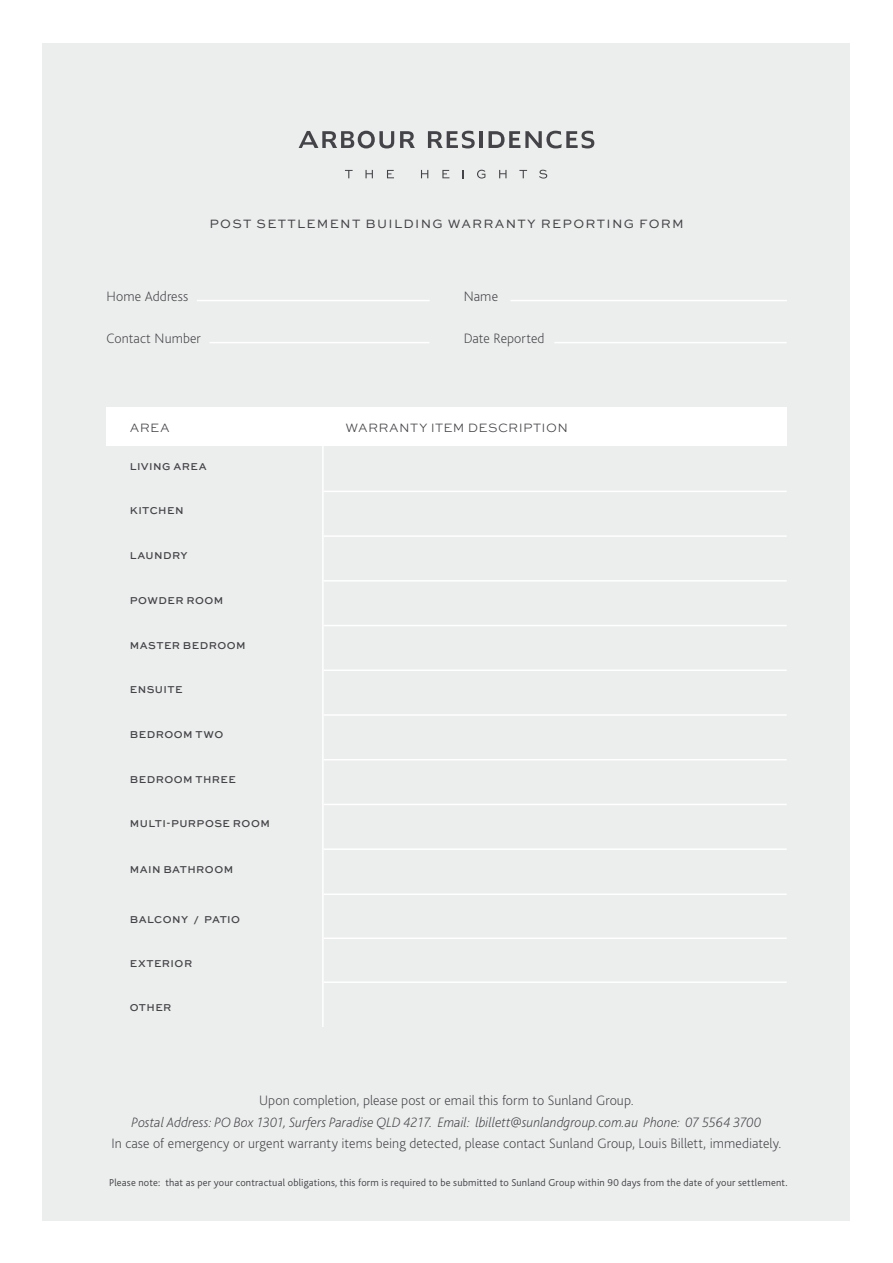
<style>
.page{position:relative;width:893px;height:1263px;background:#fff}
.page>*{position:absolute;margin:0;border:0;box-sizing:border-box;transform-origin:0 0}
.t1{font:200 14.25px "Bliss";letter-spacing:.005em;color:#444448}
.t2{font:italic 200 14.25px "Bliss";letter-spacing:.005em;color:#444448}
.t3{font:12.75px "Sweet Sans Pro";letter-spacing:.1em;color:#444448}
.t4{font:300 12.75px "Sweet Sans Pro";letter-spacing:.025em;color:#444448}
.t5{font:300 10.5px "Bliss";letter-spacing:.015em;color:#444448}
.t6{font:500 10.5px "Sweet Sans Pro";letter-spacing:.04em;color:#444448}
</style>
<div class="page">
<div style="left:43px;top:43px;width:807px;height:1177px;background:#eceded"></div>
<hr style="left:197px;top:300px;width:233px;height:1px;background:#fff">
<hr style="left:510px;top:300px;width:277px;height:1px;background:#fff">
<hr style="left:554px;top:342px;width:233px;height:1px;background:#fff">
<hr style="left:209px;top:342px;width:220px;height:1px;background:#fff">
<div style="left:106px;top:407px;width:680px;height:39px;background:#fff"></div>
<hr style="left:322px;top:438px;width:2px;height:589px;background:#fff">
<hr style="left:324px;top:491px;width:463px;height:1px;background:#fff">
<hr style="left:324px;top:535px;width:463px;height:2px;background:#fff">
<hr style="left:324px;top:580px;width:463px;height:2px;background:#fff">
<hr style="left:324px;top:625px;width:463px;height:1px;background:#fff">
<hr style="left:324px;top:669px;width:463px;height:2px;background:#fff">
<hr style="left:324px;top:714px;width:463px;height:2px;background:#fff">
<hr style="left:324px;top:759px;width:463px;height:1px;background:#fff">
<hr style="left:324px;top:804px;width:463px;height:1px;background:#fff">
<hr style="left:324px;top:893px;width:463px;height:2px;background:#fff">
<hr style="left:324px;top:937px;width:463px;height:2px;background:#fff">
<hr style="left:324px;top:981px;width:463px;height:2px;background:#fff">
<hr style="left:324px;top:848px;width:463px;height:2px;background:#fff">
<svg style="left:299px;top:131px;width:95px;height:17px"></svg>
<svg style="left:400px;top:131px;width:15px;height:17px"></svg>
<svg style="left:428px;top:131px;width:47px;height:17px"></svg>
<hr style="left:479px;top:131px;width:4px;height:17px;background:#444448">
<svg style="left:489px;top:131px;width:105px;height:17px"></svg>
<svg style="left:345px;top:170px;width:8px;height:8px"></svg>
<svg style="left:365px;top:170px;width:8px;height:8px"></svg>
<svg style="left:387px;top:170px;width:7px;height:8px"></svg>
<svg style="left:421px;top:170px;width:7px;height:8px"></svg>
<svg style="left:442px;top:170px;width:7px;height:8px"></svg>
<svg style="left:477px;top:170px;width:8px;height:9px"></svg>
<svg style="left:499px;top:170px;width:7px;height:8px"></svg>
<svg style="left:519px;top:170px;width:8px;height:8px"></svg>
<svg style="left:539px;top:170px;width:8px;height:9px"></svg>
<p class="t3" style="left:209px;top:214px;width:476px">POST SETTLEMENT BUILDING WARRANTY REPORTING FORM</p>
<p class="t1" style="left:106px;top:289px;width:83px">Home Address</p>
<p class="t1" style="left:106px;top:330px;width:96px">Contact Number</p>
<p class="t1" style="left:464px;top:289px;width:36px">Name</p>
<p class="t1" style="left:464px;top:330px;width:82px">Date Reported</p>
<p class="t4" style="left:130px;top:418px;width:41px">AREA</p>
<p class="t4" style="left:346px;top:418px;width:224px">WARRANTY ITEM DESCRIPTION</p>
<p class="t6" style="left:130px;top:458px;width:78px">LIVING AREA</p>
<p class="t6" style="left:130px;top:503px;width:55px">KITCHEN</p>
<p class="t6" style="left:130px;top:548px;width:59px">LAUNDRY</p>
<p class="t6" style="left:130px;top:593px;width:95px">POWDER ROOM</p>
<p class="t6" style="left:130px;top:637px;width:118px">MASTER BEDROOM</p>
<p class="t6" style="left:130px;top:682px;width:54px">ENSUITE</p>
<p class="t6" style="left:130px;top:727px;width:95px">BEDROOM TWO</p>
<p class="t6" style="left:130px;top:771px;width:108px">BEDROOM THREE</p>
<p class="t6" style="left:130px;top:816px;width:142px">MULTI-PURPOSE ROOM</p>
<p class="t6" style="left:130px;top:861px;width:105px">MAIN BATHROOM</p>
<p class="t6" style="left:130px;top:911px;width:112px">BALCONY / PATIO</p>
<p class="t6" style="left:130px;top:955px;width:64px">EXTERIOR</p>
<p class="t6" style="left:130px;top:999px;width:43px">OTHER</p>
<p class="t1" style="left:259px;top:1093px;width:376px">Upon completion, please post or email this form to Sunland Group.</p>
<p class="t2" style="left:132px;top:1115px;width:631px">Postal Address: PO Box 1301, Surfers Paradise QLD 4217. Email: lbillett@sunlandgroup.com.au Phone: 07 5564 3700</p>
<p class="t1" style="left:111px;top:1136px;width:672px">In case of emergency or urgent warranty items being detected, please contact Sunland Group, Louis Billett, immediately.</p>
<p class="t5" style="left:109px;top:1177px;width:680px">Please note: that as per your contractual obligations, this form is required to be submitted to Sunland Group within 90 days from the date of your settlement.</p>
</div>
